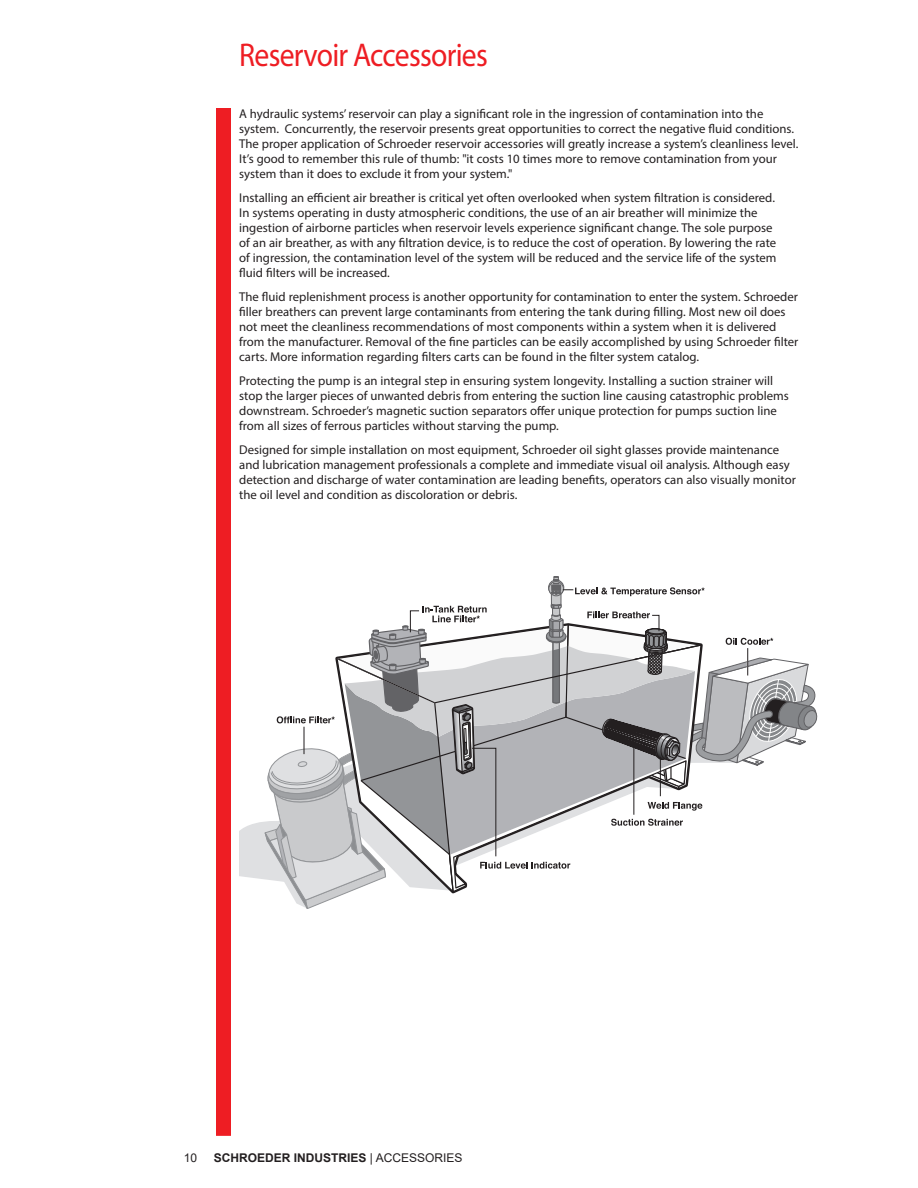
<style>
.page{position:relative;width:918px;height:1188px;background:#fff}
.page>*{position:absolute;margin:0;border:0;box-sizing:border-box;transform-origin:0 0}
.pageheadleftTOP{font:33px "Myriad Pro";letter-spacing:-.025em;color:#ee1d23;scale:.9 1}
.body_text{font:12.75px/15px "Myriad Pro";color:#231f20}
.t1{font:700 12px "Arial";color:#231f20}
.t2{font:12px "Arial";color:#231f20}
.s1{font-weight:400}
</style>
<div class="page">
<div style="left:216px;top:108px;width:15px;height:1028px;background:#ee1d23"></div>
<svg style="left:239px;top:576px;width:578px;height:333px"></svg>
<p class="pageheadleftTOP" style="left:239px;top:34px;width:278px">Reservoir Accessories</p>
<p class="body_text" style="left:239px;top:106px;width:561px">A hydraulic systems’ reservoir can play a significant role in the ingression of contamination into the system. Concurrently, the reservoir presents great opportunities to correct the negative fluid conditions.<br>The proper application of Schroeder reservoir accessories will greatly increase a system’s cleanliness level.<br>It’s good to remember this rule of thumb: "it costs 10 times more to remove contamination from your system than it does to exclude it from your system."</p>
<p class="body_text" style="left:239px;top:190px;width:539px">Installing an efficient air breather is critical yet often overlooked when system filtration is considered.<br>In systems operating in dusty atmospheric conditions, the use of an air breather will minimize the ingestion of airborne particles when reservoir levels experience significant change. The sole purpose of an air breather, as with any filtration device, is to reduce the cost of operation. By lowering the rate of ingression, the contamination level of the system will be reduced and the service life of the system fluid filters will be increased.</p>
<p class="body_text" style="left:239px;top:289px;width:561px">The fluid replenishment process is another opportunity for contamination to enter the system. Schroeder filler breathers can prevent large contaminants from entering the tank during filling. Most new oil does not meet the cleanliness recommendations of most components within a system when it is delivered from the manufacturer. Removal of the fine particles can be easily accomplished by using Schroeder filter carts. More information regarding filters carts can be found in the filter system catalog.</p>
<p class="body_text" style="left:239px;top:373px;width:551px">Protecting the pump is an integral step in ensuring system longevity. Installing a suction strainer will stop the larger pieces of unwanted debris from entering the suction line causing catastrophic problems downstream. Schroeder’s magnetic suction separators offer unique protection for pumps suction line from all sizes of ferrous particles without starving the pump.</p>
<p class="body_text" style="left:239px;top:442px;width:558px">Designed for simple installation on most equipment, Schroeder oil sight glasses provide maintenance and lubrication management professionals a complete and immediate visual oil analysis. Although easy detection and discharge of water contamination are leading benefits, operators can also visually monitor the oil level and condition as discoloration or debris.</p>
<p class="t2" style="left:184px;top:1150px;width:15px">10</p>
<p class="t1" style="left:214px;top:1150px;width:250px">SCHROEDER INDUSTRIES <span class="s1">| ACCESSORIES</span></p>
</div>
